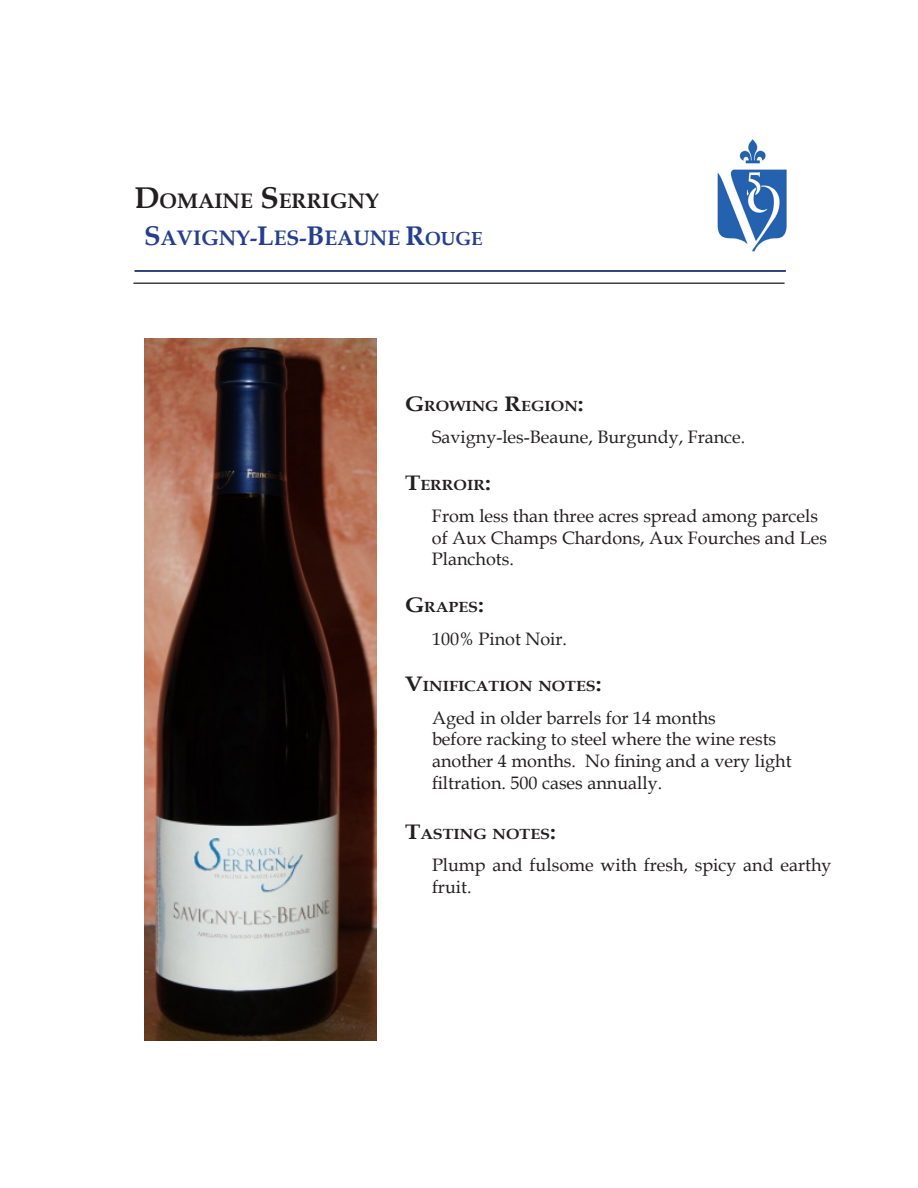
<style>
.page{position:relative;width:918px;height:1188px;background:#fff}
.page>*{position:absolute;margin:0;border:0;box-sizing:border-box;transform-origin:0 0}
.t1{font:700 21px/36.8px "Book Antiqua";color:#253f8e}
.t2{font:700 21px "Book Antiqua";color:#231f20}
.t3{font:18px/21.6px "Book Antiqua";color:#231f20}
.t4{font:700 14.7px "Book Antiqua";color:#231f20;scale:1.1 1}
.s1{font-size:30px}
.s2{color:#231f20}
.s3{font-size:27px}
.s4{font-size:18.9px}
.s5{font-size:21px}
</style>
<div class="page">
<hr style="left:135px;top:270px;width:651px;height:2px;background:#253f8e">
<img style="left:717px;top:139px;width:70px;height:113px">
<hr style="left:133px;top:282px;width:652px;height:2px;background:#404041">
<img style="left:144px;top:338px;width:232px;height:702px">
<p class="t2" style="left:135px;top:187px;width:158px"><span class="s1">D</span>OMAINE <span class="s1">S</span>ERRI</p>
<p class="t1" style="left:144px;top:183px;width:340px;text-indent:186px"><span class="s2">GNY<br></span><span class="s3">S</span>AVIGNY-<span class="s3">L</span>ES-<span class="s3">B</span>EAUNE <span class="s3">R</span><span class="s4">OUGE</span></p>
<p class="t4" style="left:405px;top:396px;width:164px"><span class="s5">G</span>ROWING <span class="s5">R</span>EGION<span class="s5">:</span></p>
<p class="t3" style="left:432px;top:426px;width:315px">Savigny-les-Beaune, Burgundy, France.</p>
<p class="t4" style="left:405px;top:475px;width:80px"><span class="s5">T</span>ERROIR<span class="s5">:</span></p>
<p class="t3" style="left:432px;top:505px;width:397px">From less than three acres spread among parcels of Aux Champs Chardons, Aux Fourches and Les<br>Planchots.</p>
<p class="t4" style="left:405px;top:597px;width:73px"><span class="s5">G</span>RAPES<span class="s5">:</span></p>
<p class="t3" style="left:432px;top:627px;width:137px">100% Pinot Noir.</p>
<p class="t4" style="left:405px;top:676px;width:180px"><span class="s5">V</span>INIFICATION NOTES<span class="s5">:</span></p>
<p class="t3" style="left:432px;top:706px;width:361px">Aged in older barrels for 14 months<br>before racking to steel where the wine rests another 4 months. No fining and a very light filtration. 500 cases annually.</p>
<p class="t4" style="left:405px;top:824px;width:139px"><span class="s5">T</span>ASTING NOTES<span class="s5">:</span></p>
<p class="t3" style="left:432px;top:854px;width:401px">Plump and fulsome with fresh, spicy and earthy fruit.</p>
</div>
